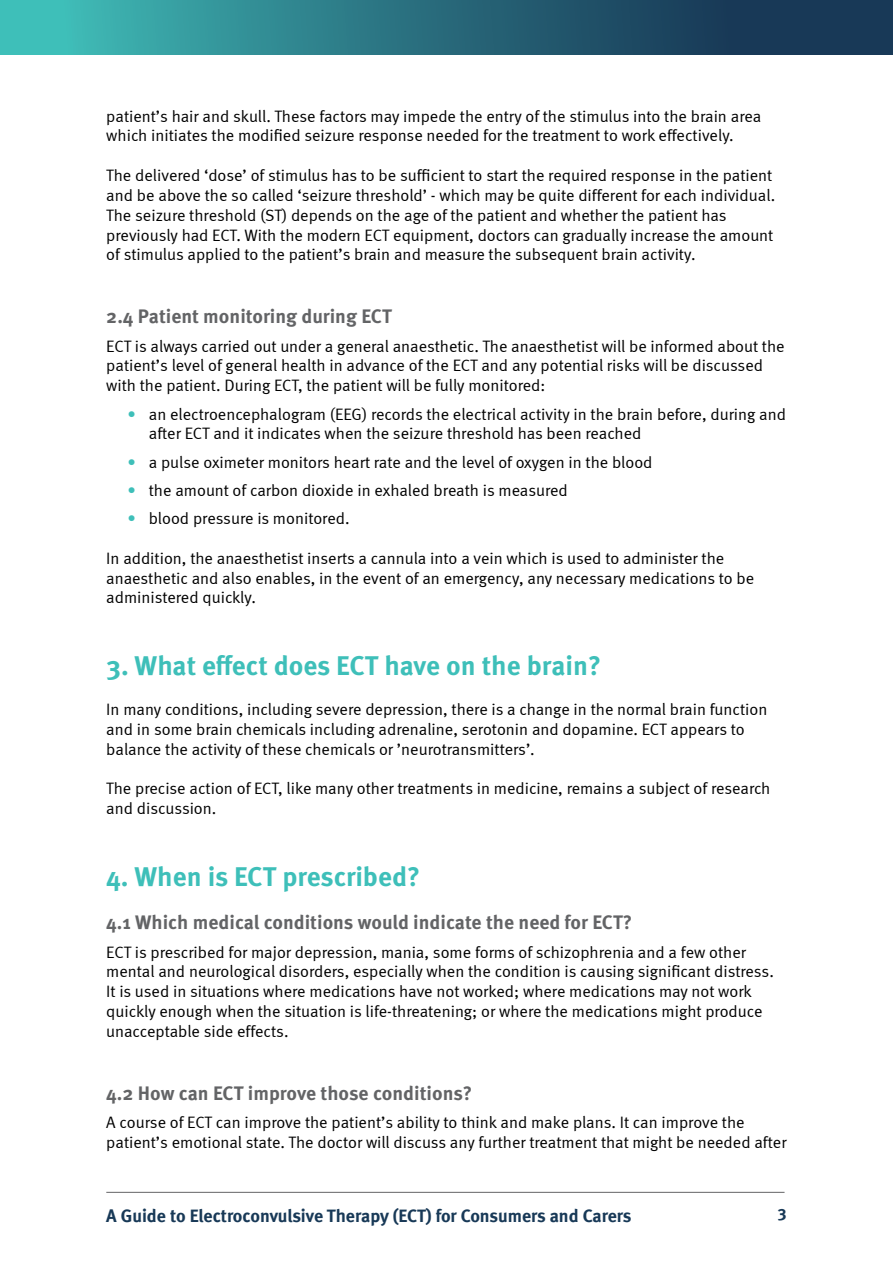
<style>
.page{position:relative;width:893px;height:1263px;background:#fff}
.page>*{position:absolute;margin:0;border:0;box-sizing:border-box;transform-origin:0 0}
.t1{font:700 27px "Meta Pro";color:#3ebfb9}
.t2{font:700 19.5px "Meta Pro";color:#636466}
.t3{font:18px "Meta Bold LF";color:#183957}
.t4{font:16.5px/19.8px "Meta Normal LF";color:#000}
.t5{font:16.5px "Meta Bold LF";color:#183957}
.s1{color:#3ebfb9}
</style>
<div class="page">
<svg style="left:0;top:0;width:893px;height:54px"></svg>
<hr style="left:106px;top:1192px;width:678px;height:1px;background:#636466">
<p class="t4" style="left:106px;top:106px;width:656px">patient’s hair and skull. These factors may impede the entry of the stimulus into the brain area which initiates the modified seizure response needed for the treatment to work effectively.</p>
<p class="t4" style="left:106px;top:165px;width:670px">The delivered ‘dose’ of stimulus has to be sufficient to start the required response in the patient and be above the so called ‘seizure threshold’ - which may be quite different for each individual.<br>The seizure threshold (ST) depends on the age of the patient and whether the patient has previously had ECT. With the modern ECT equipment, doctors can gradually increase the amount of stimulus applied to the patient’s brain and measure the subsequent brain activity.</p>
<p class="t2" style="left:106px;top:301px;width:287px">2.4 Patient monitoring during ECT</p>
<p class="t4" style="left:106px;top:336px;width:680px">ECT is always carried out under a general anaesthetic. The anaesthetist will be informed about the patient’s level of general health in advance of the ECT and any potential risks will be discussed with the patient. During ECT, the patient will be fully monitored:</p>
<p class="t4" style="left:149px;top:404px;width:639px;text-indent:-21px"><span class="s1">•</span> an electroencephalogram (EEG) records the electrical activity in the brain before, during and after ECT and it indicates when the seizure threshold has been reached</p>
<p class="t4" style="left:128px;top:452px;width:526px"><span class="s1">•</span> a pulse oximeter monitors heart rate and the level of oxygen in the blood</p>
<p class="t4" style="left:128px;top:480px;width:442px"><span class="s1">•</span> the amount of carbon dioxide in exhaled breath is measured</p>
<p class="t4" style="left:128px;top:508px;width:224px"><span class="s1">•</span> blood pressure is monitored.</p>
<p class="t4" style="left:106px;top:548px;width:649px">In addition, the anaesthetist inserts a cannula into a vein which is used to administer the anaesthetic and also enables, in the event of an emergency, any necessary medications to be administered quickly.</p>
<h1 class="t1" style="left:106px;top:645px;width:496px">3. What effect does ECT have on the brain?</h1>
<p class="t4" style="left:106px;top:699px;width:662px">In many conditions, including severe depression, there is a change in the normal brain function and in some brain chemicals including adrenaline, serotonin and dopamine. ECT appears to balance the activity of these chemicals or ’neurotransmitters’.</p>
<p class="t4" style="left:106px;top:778px;width:666px">The precise action of ECT, like many other treatments in medicine, remains a subject of research and discussion.</p>
<h1 class="t1" style="left:106px;top:856px;width:315px">4. When is ECT prescribed?</h1>
<p class="t2" style="left:106px;top:907px;width:527px">4.1 Which medical conditions would indicate the need for ECT?</p>
<p class="t4" style="left:106px;top:942px;width:669px">ECT is prescribed for major depression, mania, some forms of schizophrenia and a few other mental and neurological disorders, especially when the condition is causing significant distress.<br>It is used in situations where medications have not worked; where medications may not work quickly enough when the situation is life-threatening; or where the medications might produce unacceptable side effects.</p>
<p class="t2" style="left:106px;top:1078px;width:368px">4.2 How can ECT improve those conditions?</p>
<p class="t4" style="left:106px;top:1112px;width:682px">A course of ECT can improve the patient’s ability to think and make plans. It can improve the patient’s emotional state. The doctor will discuss any further treatment that might be needed after</p>
<p class="t3" style="left:106px;top:1205px;width:527px">A Guide to Electroconvulsive Therapy (ECT) for Consumers and Carers</p>
<p class="t5" style="left:777px;top:1205px;width:11px">3</p>
</div>
